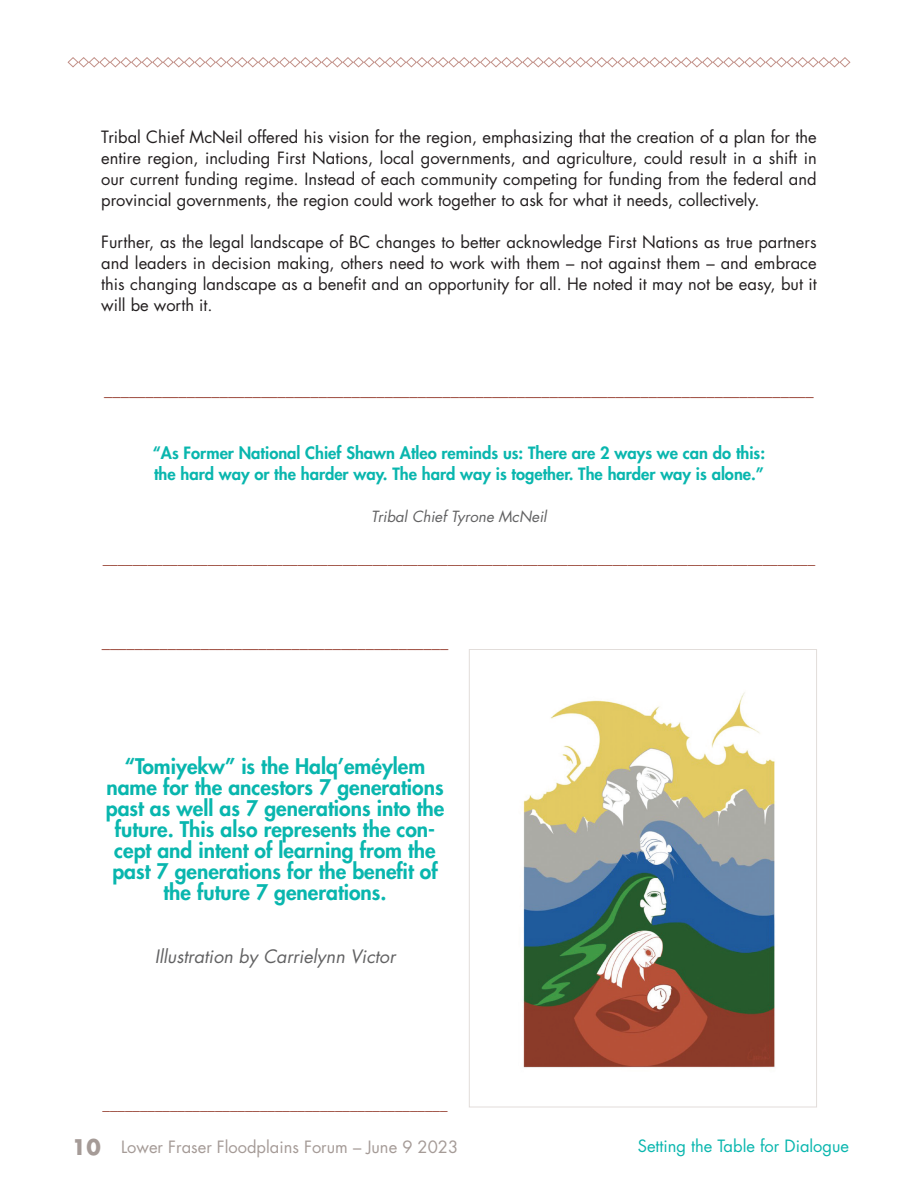
<style>
.page{position:relative;width:918px;height:1188px;background:#fff}
.page>*{position:absolute;margin:0;border:0;box-sizing:border-box;transform-origin:0 0}
.t1{font:800 21px/21px "Futura Std";color:#09b6ae;text-align:center}
.t2{font:italic 18px "Futura Std";color:#626263}
.Body_text{font:16.5px/21px "Futura Std";color:#231f20;text-align:justify}
.t3{font:800 16.5px/21px "Futura Std";color:#09b6ae}
.t4{font:16.5px "Futura Std";color:#8a2a1a}
.t5{font:16.5px "Futura Std";color:#a59b97}
.t6{font:16.5px "Futura Std";color:#09b6ae}
.t7{font:15px "Futura Std";color:#8a2a1a}
.t8{font:italic 15px "Futura Std";color:#626263}
.s1{font-weight:700;font-size:21px}
</style>
<div class="page">
<svg style="left:67px;top:57px;width:784px;height:11px"></svg>
<img style="left:523px;top:692px;width:252px;height:376px">
<div style="left:469px;top:649px;width:348px;height:458px;border:1px solid #e2ddda"></div>
<p class="Body_text" style="left:101px;top:127px;width:717px">Tribal Chief McNeil offered his vision for the region, emphasizing that the creation of a plan for the entire region, including First Nations, local governments, and agriculture, could result in a shift in our current funding regime. Instead of each community competing for funding from the federal and provincial governments, the region could work together to ask for what it needs, collectively.</p>
<p class="Body_text" style="left:101px;top:232px;width:717px">Further, as the legal landscape of BC changes to better acknowledge First Nations as true partners and leaders in decision making, others need to work with them – not against them – and embrace this changing landscape as a benefit and an opportunity for all. He noted it may not be easy, but it will be worth it.</p>
<p class="t4" style="left:104px;top:380px;width:711px">______________________________________________________________________________________</p>
<p class="t3" style="left:153px;top:443px;width:614px">“As Former National Chief Shawn Atleo reminds us: There are 2 ways we can do this: the hard way or the harder way. The hard way is together. The harder way is alone.”</p>
<p class="t8" style="left:371px;top:507px;width:177px">Tribal Chief Tyrone McNeil</p>
<p class="t7" style="left:103px;top:549px;width:714px">_______________________________________________________________________________________________</p>
<p class="t4" style="left:102px;top:632px;width:348px">__________________________________________</p>
<p class="t1" style="left:106px;top:756px;width:340px">“Tomiyekw” is the Halq’eméylem name for the ancestors 7 generations past as well as 7 generations into the future. This also represents the con&shy;cept and intent of learning from the past 7 generations for the benefit of the future 7 generations.</p>
<p class="t2" style="left:155px;top:945px;width:242px">Illustration by Carrielynn Victor</p>
<p class="t7" style="left:103px;top:1095px;width:346px">______________________________________________</p>
<p class="t5" style="left:72px;top:1136px;width:388px"><span class="s1">10</span> Lower Fraser Floodplains Forum – June 9 2023</p>
<p class="t6" style="left:638px;top:1136px;width:213px">Setting the Table for Dialogue</p>
</div>
